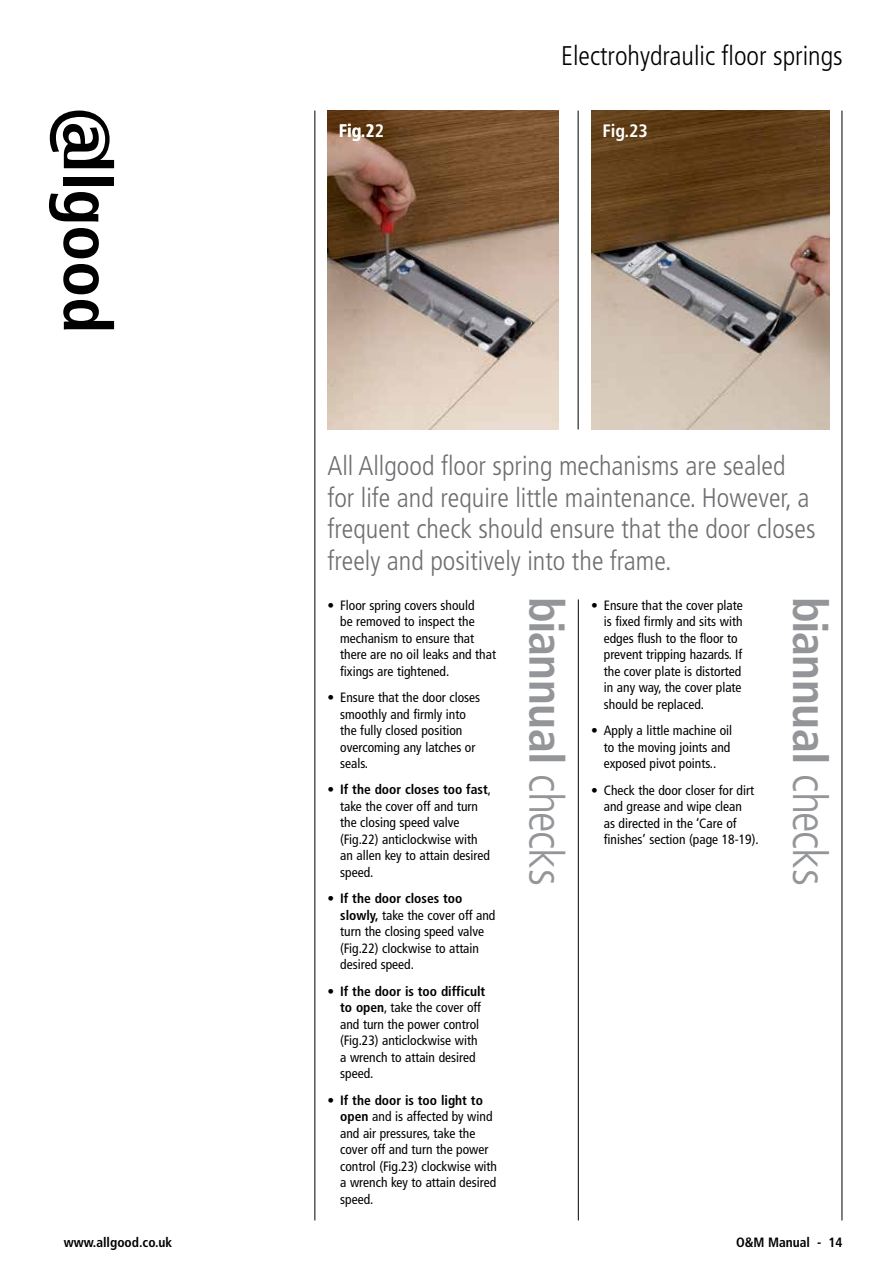
<style>
.page{position:relative;width:893px;height:1263px;background:#fff}
.page>*{position:absolute;margin:0;border:0;box-sizing:border-box;transform-origin:0 0}
.t1{font:700 condensed 48px "Frutiger";letter-spacing:-.02em;color:#939598}
.t2{font:300 condensed 27px/31.5px "Frutiger";color:#6d6e71}
.t3{font:300 condensed 27px "Frutiger";color:#000}
.t4{font:700 condensed 18px "Frutiger";color:#fff}
.t5{font:condensed 13.5px/16.5px "Frutiger";color:#000}
.t6{font:700 condensed 13.5px "Frutiger LT Std";color:#000}
.s1{font-weight:300}
.s2{font-weight:700}
</style>
<div class="page">
<img style="left:327px;top:111px;width:232px;height:318px">
<img style="left:591px;top:111px;width:238px;height:318px">
<hr style="left:315px;top:111px;width:1px;height:1109px;background:#000">
<hr style="left:842px;top:111px;width:1px;height:1109px;background:#000">
<div style="left:64px;top:177px;width:50px;height:8px;background:#000"></div>
<svg style="left:49px;top:192px;width:50px;height:30px"></svg>
<svg style="left:63px;top:228px;width:36px;height:30px"></svg>
<svg style="left:63px;top:264px;width:36px;height:30px"></svg>
<svg style="left:63px;top:300px;width:51px;height:29px"></svg>
<svg style="left:50px;top:111px;width:64px;height:57px"></svg>
<hr style="left:578px;top:599px;width:1px;height:621px;background:#000">
<hr style="left:578px;top:111px;width:1px;height:318px;background:#000">
<h2 class="t3" style="left:561px;top:41px;width:283px">Electrohydraulic floor springs</h2>
<h3 class="t4" style="left:339px;top:120px;width:47px">Fig.22</h3>
<h3 class="t4" style="left:603px;top:120px;width:47px">Fig.23</h3>
<h3 class="t4" style="left:366px;top:120px;width:10px">?</h3>
<h2 class="t2" style="left:327px;top:451px;width:490px">All Allgood floor spring mechanisms are sealed for life and require little maintenance. However, a frequent check should ensure that the door closes freely and positively into the frame.</h2>
<p class="t5" style="left:604px;top:597px;width:140px;text-indent:-13px">• Ensure that the cover plate is fixed firmly and sits with edges flush to the floor to prevent tripping hazards. If the cover plate is distorted in any way, the cover plate should be replaced.</p>
<p class="t5" style="left:604px;top:722px;width:130px;text-indent:-13px">• Apply a little machine oil to the moving joints and exposed pivot points..</p>
<p class="t5" style="left:604px;top:782px;width:156px;text-indent:-13px"><span class="s1">•</span> Check the door closer for dirt and grease and wipe clean<br>as directed in the ‘Care of finishes’ section (page 18-19).</p>
<h1 class="t1" style="left:575px;top:597px;width:290px;rotate:90deg">biannual <span class="s1">checks</span></h1>
<h1 class="t1" style="left:838px;top:597px;width:290px;rotate:90deg">biannual <span class="s1">checks</span></h1>
<p class="t5" style="left:340px;top:597px;width:157px;text-indent:-13px">• Floor spring covers should<br>be removed to inspect the mechanism to ensure that there are no oil leaks and that fixings are tightened.</p>
<p class="t5" style="left:340px;top:689px;width:141px;text-indent:-13px">• Ensure that the door closes smoothly and firmly into the fully closed position overcoming any latches or seals.</p>
<p class="t5" style="left:340px;top:782px;width:152px;text-indent:-13px">• <span class="s2">If the door closes too fast</span>, take the cover off and turn the closing speed valve (Fig.22) anticlockwise with an allen key to attain desired speed.</p>
<p class="t5" style="left:340px;top:890px;width:157px;text-indent:-13px">• <span class="s2">If the door closes too slowly,</span> take the cover off and turn the closing speed valve (Fig.22) clockwise to attain desired speed.</p>
<p class="t5" style="left:340px;top:983px;width:147px;text-indent:-13px">• <span class="s2">If the door is too difficult to open</span>, take the cover off and turn the power control (Fig.23) anticlockwise with a wrench to attain desired speed.</p>
<p class="t5" style="left:340px;top:1092px;width:158px;text-indent:-13px">• <span class="s2">If the door is too light to open</span> and is affected by wind and air pressures, take the cover off and turn the power control (Fig.23) clockwise with a wrench key to attain desired speed.</p>
<p class="t6" style="left:64px;top:1234px;width:110px">www.allgood.co.uk</p>
<p class="t6" style="left:736px;top:1234px;width:108px">O&amp;M Manual - 14</p>
</div>
